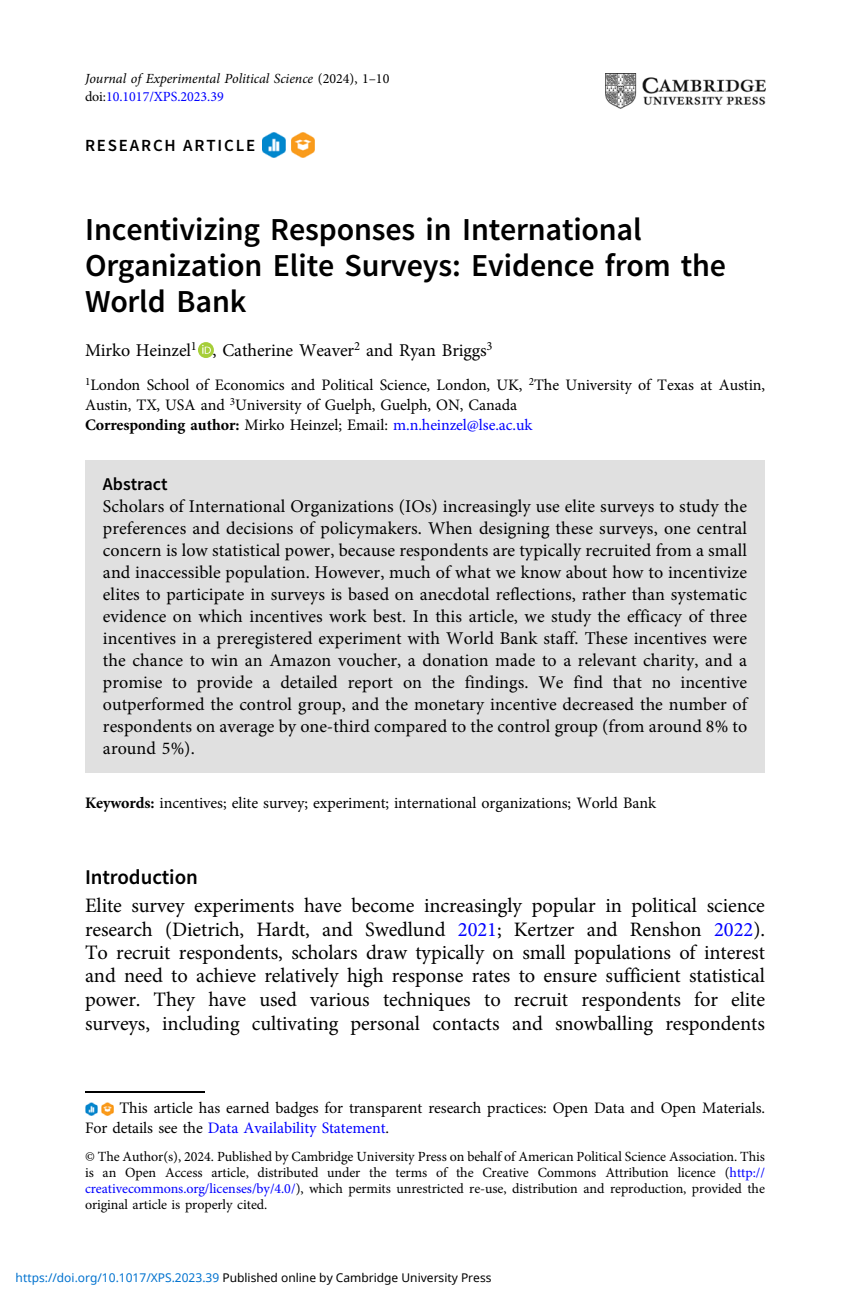
<style>
.page{position:relative;width:864px;height:1296px;background:#fff}
.page>*{position:absolute;margin:0;border:0;box-sizing:border-box;transform-origin:0 0}
.t1{font:32px/36px "Adv OT031 da 8 bf";color:#000}
.t2{font:21px "Adv OT031 da 8 bf";color:#000}
.t3{font:20.6px/23.6px "Adv OT1 ef 757 c 0";color:#000;text-align:justify}
.t4{font:18px/22px "Adv OT1 ef 757 c 0";letter-spacing:.01em;color:#000;text-align:justify}
.t5{font:18px "Adv OT031 da 8 bf";color:#000}
.t6{font:17px "Adv OT031 da 8 bf";letter-spacing:.11em;color:#000}
.t7{font:16px/20px "Adv OT1 ef 757 c 0";color:#000}
.t8{font:14px/16px "Adv OT1 ef 757 c 0";color:#000;text-align:justify}
.t9{font:14px "Adv OT7 d 6 df 7 ab.I";color:#000}
.t10{font:14px "Adv OT1 ef 757 c 0";color:#00f}
.t11{font:12px "Noto Sans";color:#000}
.s1{font-family:"Adv OT1 ef 757 c 0"}
.s2{color:#000}
.s3{font-family:"Adv O Tb 65 e 897 d.B"}
.s4{color:#00f}
.s5{color:#0172cf}
</style>
<div class="page">
<div style="left:198px;top:342px;width:16px;height:16px;background:#a6ce39;border-radius:50%"></div>
<svg style="left:202px;top:345px;width:9px;height:9px"></svg>
<div style="left:85px;top:460px;width:680px;height:312px;background:#e0e0e0"></div>
<img style="left:263px;top:132px;width:23px;height:26px">
<img style="left:291px;top:132px;width:23px;height:26px">
<svg style="left:85px;top:1102px;width:28px;height:13px"></svg>
<hr style="left:85px;top:1092px;width:120px;height:1px;background:#000">
<img style="left:605px;top:73px;width:160px;height:36px">
<p class="t9" style="left:85px;top:73px;width:306px">Journal of Experimental Political Science <span class="s1">(2024), 1</span><span class="s1">–</span><span class="s1">10</span></p>
<p class="t10" style="left:85px;top:91px;width:140px"><span class="s2">doi:</span>10.1017/XPS.2023.39</p>
<p class="t6" style="left:85px;top:139px;width:172px">RESEARCH ARTICLE</p>
<h1 class="t1" style="left:85px;top:214px;width:642px">Incentivizing Responses in International<br>Organization Elite Surveys: Evidence from the<br>World Bank</h1>
<p class="t4" style="left:85px;top:341px;width:409px">Mirko Heinzel<sup>1</sup> , Catherine Weaver<sup>2</sup> and Ryan Briggs<sup>3</sup></p>
<p class="t7" style="left:85px;top:377px;width:681px"><sup>1</sup>London School of Economics and Political Science, London, UK, <sup>2</sup>The University of Texas at Austin,<br>Austin, TX, USA and <sup>3</sup>University of Guelph, Guelph, ON, Canada<br><span class="s3">Corresponding author:</span> Mirko Heinzel; Email: <span class="s4">m.n.heinzel@lse.ac.uk</span></p>
<p class="t5" style="left:103px;top:478px;width:66px">Abstract</p>
<p class="t4" style="left:103px;top:497px;width:646px">Scholars of International Organizations (IOs) increasingly use elite surveys to study the preferences and decisions of policymakers. When designing these surveys, one central concern is low statistical power, because respondents are typically recruited from a small and inaccessible population. However, much of what we know about how to incentivize elites to participate in surveys is based on anecdotal reflections, rather than systematic evidence on which incentives work best. In this article, we study the efficacy of three incentives in a preregistered experiment with World Bank staff. These incentives were the chance to win an Amazon voucher, a donation made to a relevant charity, and a promise to provide a detailed report on the findings. We find that no incentive outperformed the control group, and the monetary incentive decreased the number of respondents on average by one-third compared to the control group (from around 8% to around 5%).</p>
<p class="t7" style="left:85px;top:795px;width:572px"><span class="s3">Keywords:</span> incentives; elite survey; experiment; international organizations; World Bank</p>
<p class="t2" style="left:85px;top:869px;width:114px">Introduction</p>
<p class="t3" style="left:85px;top:895px;width:681px">Elite survey experiments have become increasingly popular in political science research (Dietrich, Hardt, and Swedlund <span class="s4">2021</span>; Kertzer and Renshon <span class="s4">2022</span>).<br>To recruit respondents, scholars draw typically on small populations of interest and need to achieve relatively high response rates to ensure sufficient statistical power. They have used various techniques to recruit respondents for elite surveys, including cultivating personal contacts and snowballing respondents</p>
<p class="t7" style="left:85px;top:1099px;width:682px;text-indent:34px">This article has earned badges for transparent research practices: Open Data and Open Materials.<br>For details see the <span class="s4">Data Availability Statement</span>.</p>
<p class="t8" style="left:85px;top:1150px;width:681px">© The Author(s), 2024. Published by Cambridge University Press on behalf of American Political Science Association. This is an Open Access article, distributed under the terms of the Creative Commons Attribution licence (<span class="s4">http:// creativecommons.org/licenses/by/4.0/</span>), which permits unrestricted re-use, distribution and reproduction, provided the original article is properly cited.</p>
<p class="t11" style="left:16px;top:1269px;width:477px"><span class="s5">https://doi.org/10.1017/XPS.2023.39</span> Published online by Cambridge University Press</p>
</div>
